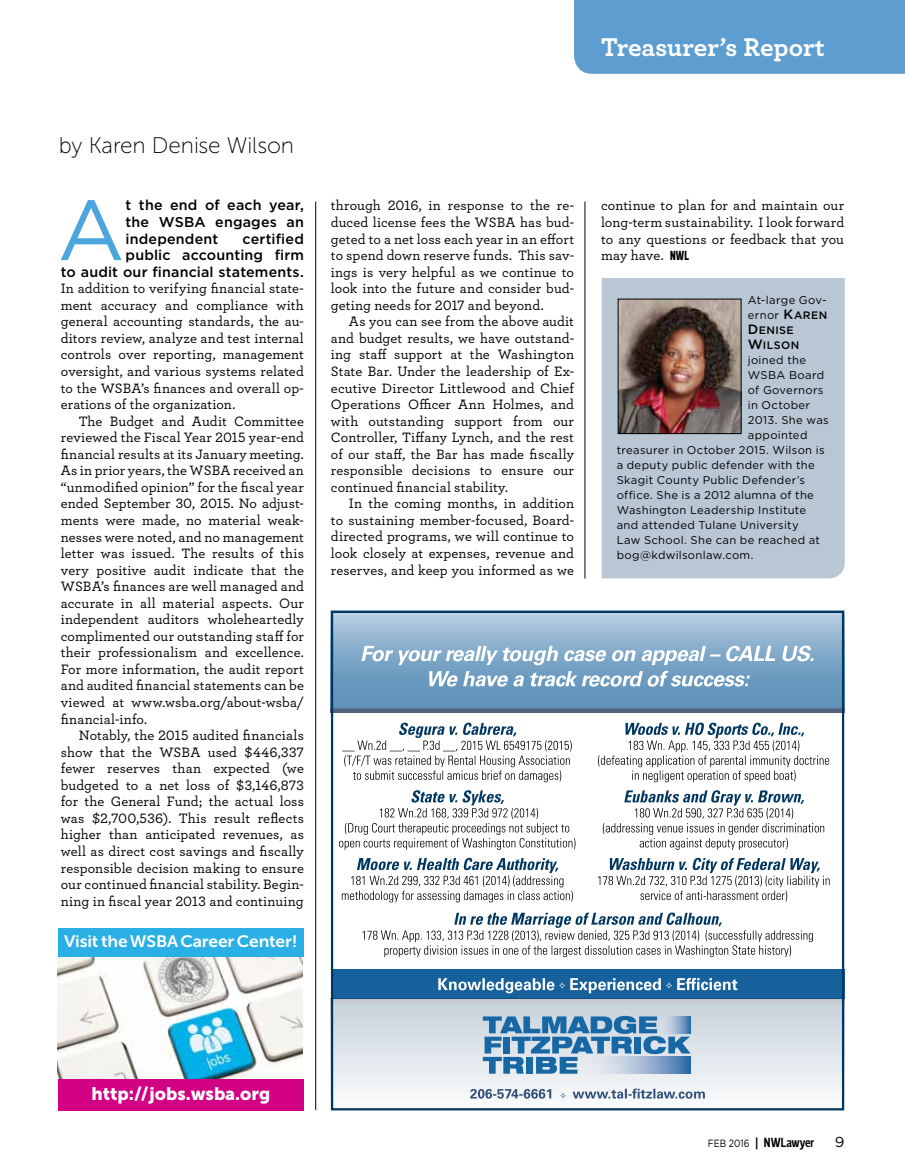
<style>
.page{position:relative;width:905px;height:1175px;background:#fff}
.page>*{position:absolute;margin:0;border:0;box-sizing:border-box;transform-origin:0 0}
.t1{font:85.2px "Gotham";color:#4ba6dd}
.t2{font:700 27px "Archer";color:#fff}
.t3{font:22.5px "Museo Sans 100";letter-spacing:-.005em;color:#000}
.t4{font:18px "Museo Sans 900";color:#fff}
.t5{font:16.5px "Museo Sans 700";letter-spacing:-.01em;color:#fff;scale:1.06 1}
.t6{font:14.4px "Gotham";color:#000;scale:1.04 1}
.t7{font:500 14.25px/16.5px "Archer";letter-spacing:.01em;color:#000;text-align:justify}
.t8{font:500 14.25px/16.5px "Gotham";letter-spacing:.01em;color:#000;text-align:justify}
.t9{font:500 13.5px "Velino Sans Condensed";letter-spacing:-.005em;color:#000}
.t10{font:11.25px/15px "Gotham";letter-spacing:.03em;color:#000}
.t11{font:10.8px/15px "Gotham Medium SC800";letter-spacing:.035em;color:#000}
.s1{font-family:"Velino Sans Condensed";font-weight:700;font-size:13.5px}
.s2{font-family:"Gotham Medium SC800";font-size:13.5px}
.s3{font-family:"Gotham Medium SC800";font-size:10.8px}
.s4{font-size:13.5px}
.s5{font-family:"Gotham";font-weight:400;font-size:10.5px}
.s6{font-size:16.5px}
</style>
<div class="page">
<div style="left:601px;top:278px;width:243px;height:300px;background:#b9c7d4"></div>
<img style="left:620px;top:301px;width:119px;height:131px">
<div style="left:618px;top:299px;width:123px;height:135px;border:1px solid #000"></div>
<div style="left:574px;top:0;width:330px;height:74px;background:#5d9dd0"></div>
<hr style="left:584px;top:201px;width:1px;height:377px;background:#000">
<hr style="left:315px;top:201px;width:1px;height:909px;background:#000">
<div style="left:331px;top:969px;width:513px;height:30px;background:#16609b"></div>
<svg style="left:334px;top:613px;width:507px;height:100px;background:#84a8c5"></svg>
<div style="left:331px;top:997px;width:513px;height:113px;background:linear-gradient(to bottom,#c4cfd8,#fafcfd)"></div>
<div style="left:331px;top:610px;width:513px;height:500px;border:2px solid #003761"></div>
<svg style="left:361px;top:645px;width:452px;height:41px"></svg>
<svg style="left:470px;top:1088px;width:235px;height:10px"></svg>
<svg style="left:483px;top:1015px;width:207px;height:58px;background:#6f9dc2"></svg>
<svg style="left:658px;top:1016px;width:32px;height:17px"></svg>
<svg style="left:579px;top:1056px;width:111px;height:17px;background:#a7bcd6"></svg>
<svg style="left:438px;top:978px;width:299px;height:15px"></svg>
<svg style="left:342px;top:857px;width:231px;height:45px"></svg>
<svg style="left:339px;top:790px;width:236px;height:60px"></svg>
<svg style="left:342px;top:722px;width:229px;height:60px"></svg>
<svg style="left:598px;top:857px;width:231px;height:44px"></svg>
<svg style="left:602px;top:790px;width:222px;height:60px"></svg>
<svg style="left:598px;top:722px;width:231px;height:60px"></svg>
<svg style="left:362px;top:912px;width:450px;height:45px"></svg>
<img style="left:58px;top:957px;width:244px;height:122px">
<div style="left:58px;top:1079px;width:246px;height:32px;background:#d20183"></div>
<div style="left:58px;top:928px;width:246px;height:29px;background:#2bb0e6"></div>
<h2 class="t2" style="left:601px;top:25px;width:225px">Treasurer’s Report</h2>
<h3 class="t3" style="left:59px;top:134px;width:237px">by Karen Denise Wilson</h3>
<h1 class="t1" style="left:57px;top:178px;width:69px">A</h1>
<p class="t8" style="left:126px;top:197px;width:180px">t the end of each year, the WSBA engages an independent</p>
<p class="t8" style="left:61px;top:230px;width:244px;text-align:right">certified<br>public accounting firm<br>to audit our financial statements.</p>
<p class="t7" style="left:61px;top:279px;width:245px">In addition to verifying financial state&shy;ment accuracy and compliance with general accounting standards, the au&shy;ditors review, analyze and test internal controls over reporting, management oversight, and various systems related to the WSBA’s finances and overall op&shy;erations of the organization.</p>
<p class="t7" style="left:61px;top:412px;width:245px;text-indent:18px">The Budget and Audit Committee reviewed the Fiscal Year 2015 year-end financial results at its January meeting.<br>As in prior years, the WSBA received an “unmodified opinion” for the fiscal year ended September 30, 2015. No adjust&shy;ments were made, no material weak&shy;nesses were noted, and no management letter was issued. The results of this very positive audit indicate that the WSBA’s finances are well managed and accurate in all material aspects. Our independent auditors wholeheartedly complimented our outstanding staff for their professionalism and excellence.<br>For more information, the audit report and audited financial statements can be viewed at www.wsba.org/about-wsba/ financial-info.</p>
<p class="t7" style="left:61px;top:726px;width:245px;text-indent:18px">Notably, the 2015 audited financials show that the WSBA used $446,337 fewer reserves than expected (we budgeted to a net loss of $3,146,873 for the General Fund; the actual loss was $2,700,536). This result reflects higher than anticipated revenues, as well as direct cost savings and fiscally responsible decision making to ensure our continued financial stability. Begin&shy;ning in fiscal year 2013 and continuing</p>
<p class="t5" style="left:64px;top:932px;width:222px">Visit the WSBA Career Center!</p>
<p class="t7" style="left:331px;top:197px;width:245px">through 2016, in response to the re&shy;duced license fees the WSBA has bud&shy;geted to a net loss each year in an effort to spend down reserve funds. This sav&shy;ings is very helpful as we continue to look into the future and consider bud&shy;geting needs for 2017 and beyond.</p>
<p class="t7" style="left:331px;top:312px;width:245px;text-indent:18px">As you can see from the above audit and budget results, we have outstand&shy;ing staff support at the Washington State Bar. Under the leadership of Ex&shy;ecutive Director Littlewood and Chief Operations Officer Ann Holmes, and with outstanding support from our Controller, Tiffany Lynch, and the rest of our staff, the Bar has made fiscally responsible decisions to ensure our continued financial stability.</p>
<p class="t7" style="left:331px;top:494px;width:245px;text-indent:18px">In the coming months, in addition to sustaining member-focused, Board&shy;directed programs, we will continue to look closely at expenses, revenue and reserves, and keep you informed as we</p>
<p class="t7" style="left:601px;top:197px;width:245px">continue to plan for and maintain our long-term sustainability. I look forward to any questions or feedback that you may have. <span class="s1">NWL</span></p>
<p class="t10" style="left:747px;top:293px;width:81px">At-large Gov&shy;ernor <span class="s2">K</span><span class="s3">AREN</span></p>
<p class="t11" style="left:747px;top:323px;width:53px"><span class="s4">D</span>ENISE<br><span class="s4">W</span>ILSON</p>
<p class="t10" style="left:747px;top:353px;width:60px">joined the</p>
<p class="t10" style="left:747px;top:368px;width:78px">WSBA Board</p>
<p class="t10" style="left:747px;top:383px;width:77px">of Governors</p>
<p class="t10" style="left:747px;top:398px;width:64px">in October</p>
<p class="t10" style="left:747px;top:413px;width:82px">2013. She was</p>
<p class="t10" style="left:747px;top:428px;width:61px">appointed</p>
<p class="t10" style="left:616px;top:443px;width:209px">treasurer in October 2015. Wilson is</p>
<p class="t10" style="left:616px;top:458px;width:200px">a deputy public defender with the</p>
<p class="t10" style="left:616px;top:473px;width:190px">Skagit County Public Defender’s</p>
<p class="t10" style="left:616px;top:488px;width:199px">office. She is a 2012 alumna of the</p>
<p class="t10" style="left:616px;top:503px;width:191px">Washington Leadership Institute</p>
<p class="t10" style="left:616px;top:518px;width:184px">and attended Tulane University</p>
<p class="t10" style="left:616px;top:533px;width:205px">Law School. She can be reached at</p>
<p class="t10" style="left:616px;top:548px;width:138px">bog@kdwilsonlaw.com.</p>
<p class="t4" style="left:92px;top:1083px;width:180px">http://jobs.wsba.org</p>
<p class="t9" style="left:708px;top:1134px;width:108px"><span class="s5">FEB 2016</span> <span class="s6">|</span> NWLawyer</p>
<p class="t6" style="left:834px;top:1133px;width:11px">9</p>
</div>
